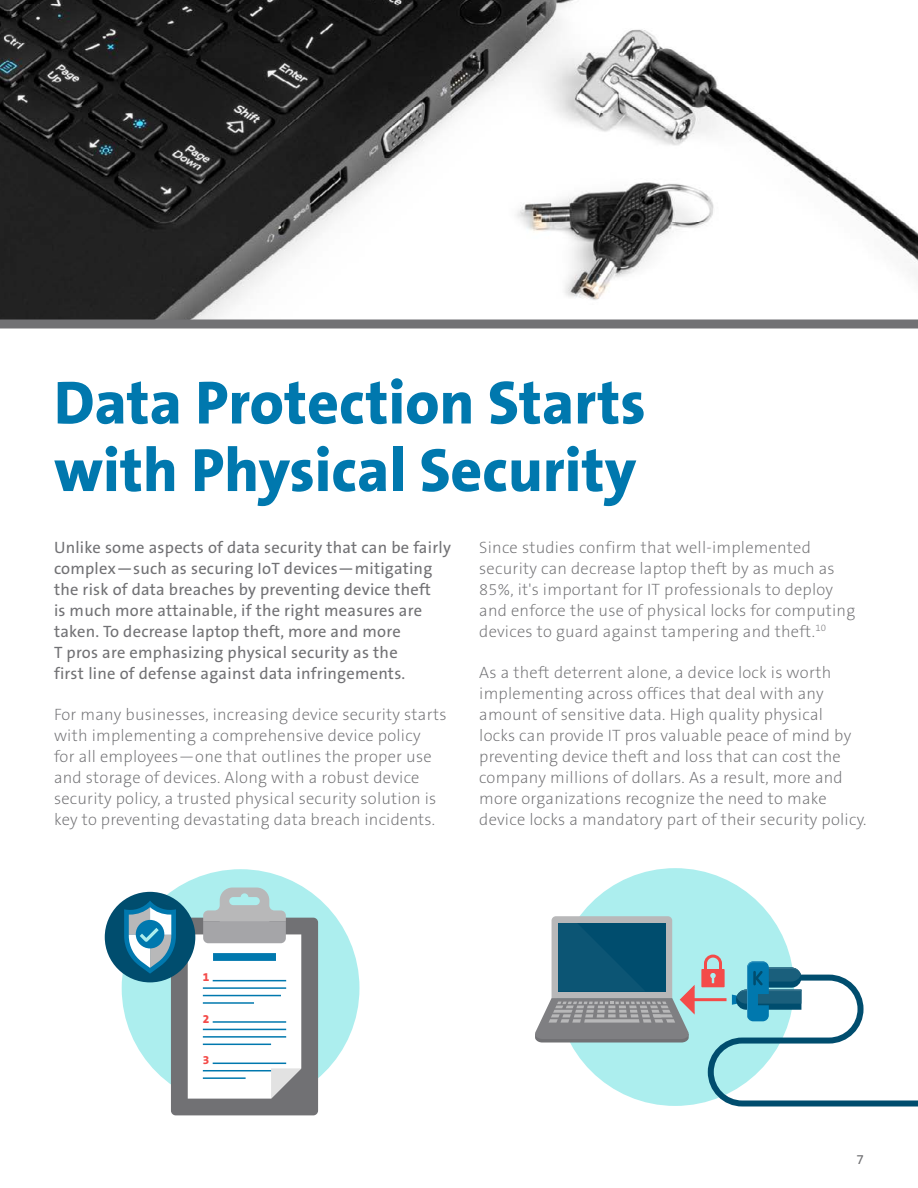
<style>
.page{position:relative;width:918px;height:1188px;background:#fff}
.page>*{position:absolute;margin:0;border:0;box-sizing:border-box;transform-origin:0 0}
.t1{font:61.5px/67.5px "The Sans KENSINGTON8 XB";color:#0078ae}
.t2{font:16.5px/21px "The Sans KENSINGTON2 XL";letter-spacing:.015em;color:#717174}
.t3{font:16.5px/21px "The Sans KENSINGTON5 Rg";letter-spacing:.015em;color:#717174}
.t4{font:13.5px "The Sans KENSINGTON5 Rg";color:#717174}
.t5{font:12px "The Sans KENSINGTON8 XB";color:#f44b49}
</style>
<div class="page">
<div style="left:122px;top:869px;width:237px;height:238px;background:#aceeee;border-radius:50%"></div>
<div style="left:171px;top:918px;width:147px;height:197px;background:#717174;border-radius:5px"></div>
<svg style="left:188px;top:888px;width:113px;height:211px;background:#d4e1e6"></svg>
<div style="left:105px;top:892px;width:90px;height:90px;background:#004d6e;border-radius:50%"></div>
<svg style="left:124px;top:901px;width:52px;height:73px"></svg>
<div style="left:556px;top:868px;width:238px;height:238px;background:#aceeee;border-radius:50%"></div>
<hr style="left:692px;top:998px;width:35px;height:3px;background:#f44b49">
<svg style="left:535px;top:916px;width:161px;height:127px"></svg>
<svg style="left:702px;top:953px;width:216px;height:153px"></svg>
<img style="left:0;top:0;width:918px;height:320px">
<div style="left:0;top:320px;width:918px;height:8px;background:#717174"></div>
<h1 class="t1" style="left:54px;top:371px;width:593px">Data Protection Starts with Physical Security</h1>
<p class="t3" style="left:54px;top:537px;width:398px">Unlike some aspects of data security that can be fairly complex—such as securing IoT devices—mitigating the risk of data breaches by preventing device theft<br>is much more attainable, if the right measures are taken. To decrease laptop theft, more and more<br>T pros are emphasizing physical security as the<br>first line of defense against data infringements.</p>
<p class="t2" style="left:54px;top:704px;width:394px">For many businesses, increasing device security starts with implementing a comprehensive device policy<br>for all employees—one that outlines the proper use and storage of devices. Along with a robust device security policy, a trusted physical security solution is key to preventing devastating data breach incidents.</p>
<p class="t2" style="left:479px;top:537px;width:378px">Since studies confirm that well-implemented security can decrease laptop theft by as much as 85%, it's important for IT professionals to deploy and enforce the use of physical locks for computing devices to guard against tampering and theft.<sup>10</sup></p>
<p class="t2" style="left:479px;top:662px;width:389px">As a theft deterrent alone, a device lock is worth implementing across offices that deal with any amount of sensitive data. High quality physical<br>locks can provide IT pros valuable peace of mind by preventing device theft and loss that can cost the company millions of dollars. As a result, more and more organizations recognize the need to make device locks a mandatory part of their security policy.</p>
<p class="t5" style="left:203px;top:971px;width:8px">1</p>
<p class="t5" style="left:203px;top:1012px;width:8px">2</p>
<p class="t5" style="left:203px;top:1053px;width:8px">3</p>
<p class="t4" style="left:857px;top:1152px;width:9px">7</p>
</div>
